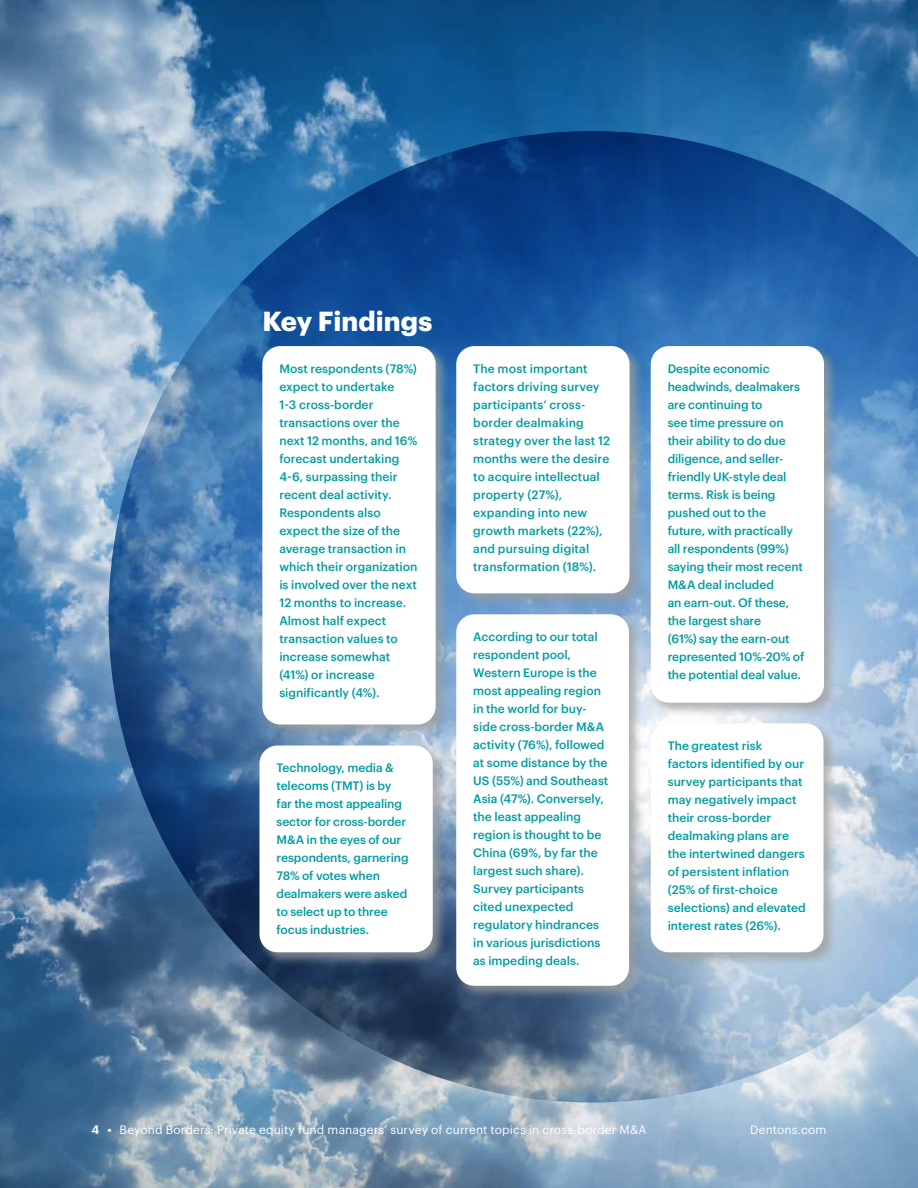
<style>
.page{position:relative;width:918px;height:1188px;background:#fff}
.page>*{position:absolute;margin:0;border:0;box-sizing:border-box;transform-origin:0 0}
.t1{font:700 27px "Dentons Sans";color:#fff}
.t2{font:500 12px/18px "Dentons Sans";color:#009ca1}
.t3{font:12px "Dentons Sans";letter-spacing:.01em;color:#fff}
.s1{font-weight:600}
</style>
<div class="page">
<img style="left:0;top:0;width:918px;height:1188px">
<img style="left:109px;top:131px;width:809px;height:971px">
<div style="left:260px;top:344px;width:190px;height:395px;background:#9d9d9c;opacity:.75"></div>
<div style="left:262px;top:346px;width:174px;height:378px;background:#fff;border-radius:18px"></div>
<div style="left:454px;top:344px;width:190px;height:263px;background:#9d9d9c;opacity:.75"></div>
<div style="left:456px;top:346px;width:174px;height:247px;background:#fff;border-radius:18px"></div>
<div style="left:649px;top:344px;width:189px;height:373px;background:#9d9d9c;opacity:.75"></div>
<div style="left:651px;top:346px;width:173px;height:357px;background:#fff;border-radius:18px"></div>
<div style="left:257px;top:743px;width:190px;height:223px;background:#9d9d9c;opacity:.75"></div>
<div style="left:260px;top:746px;width:173px;height:206px;background:#fff;border-radius:18px"></div>
<div style="left:454px;top:612px;width:190px;height:388px;background:#9d9d9c;opacity:.75"></div>
<div style="left:456px;top:614px;width:173px;height:372px;background:#fff;border-radius:18px"></div>
<div style="left:648px;top:721px;width:190px;height:246px;background:#9d9d9c;opacity:.75"></div>
<div style="left:651px;top:723px;width:173px;height:229px;background:#fff;border-radius:18px"></div>
<h1 class="t1" style="left:262px;top:300px;width:171px">Key Findings</h1>
<p class="t2" style="left:279px;top:359px;width:139px">Most respondents (78%) expect to undertake<br>1-3 cross-border transactions over the next 12 months, and 16% forecast undertaking<br>4-6, surpassing their recent deal activity.<br>Respondents also expect the size of the average transaction in which their organization is involved over the next<br>12 months to increase.<br>Almost half expect transaction values to increase somewhat (41%) or increase significantly (4%).</p>
<p class="t2" style="left:473px;top:359px;width:138px">The most important factors driving survey participants’ cross&shy;border dealmaking strategy over the last 12 months were the desire to acquire intellectual property (27%), expanding into new growth markets (22%), and pursuing digital transformation (18%).</p>
<p class="t2" style="left:668px;top:359px;width:138px">Despite economic headwinds, dealmakers are continuing to<br>see time pressure on their ability to do due diligence, and seller&shy;friendly UK-style deal terms. Risk is being pushed out to the future, with practically all respondents (99%) saying their most recent<br>M&amp;A deal included<br>an earn-out. Of these, the largest share<br>(61%) say the earn-out represented 10%-20% of the potential deal value.</p>
<p class="t2" style="left:473px;top:627px;width:137px">According to our total respondent pool,<br>Western Europe is the most appealing region in the world for buy&shy;side cross-border M&amp;A activity (76%), followed at some distance by the<br>US (55%) and Southeast<br>Asia (47%). Conversely, the least appealing region is thought to be<br>China (69%, by far the largest such share).<br>Survey participants cited unexpected regulatory hindrances in various jurisdictions as impeding deals.</p>
<p class="t2" style="left:668px;top:736px;width:140px">The greatest risk<br>factors identified by our survey participants that may negatively impact their cross-border dealmaking plans are the intertwined dangers of persistent inflation (25% of first-choice selections) and elevated interest rates (26%).</p>
<p class="t2" style="left:277px;top:758px;width:134px">Technology, media &amp; telecoms (TMT) is by far the most appealing sector for cross-border<br>M&amp;A in the eyes of our respondents, garnering<br>78% of votes when dealmakers were asked to select up to three focus industries.</p>
<p class="t3" style="left:92px;top:1121px;width:557px"><span class="s1">4 •</span> Beyond Borders: Private equity fund managers’ survey of current topics in cross-border M&amp;A</p>
<p class="t3" style="left:750px;top:1121px;width:78px">Dentons.com</p>
</div>
